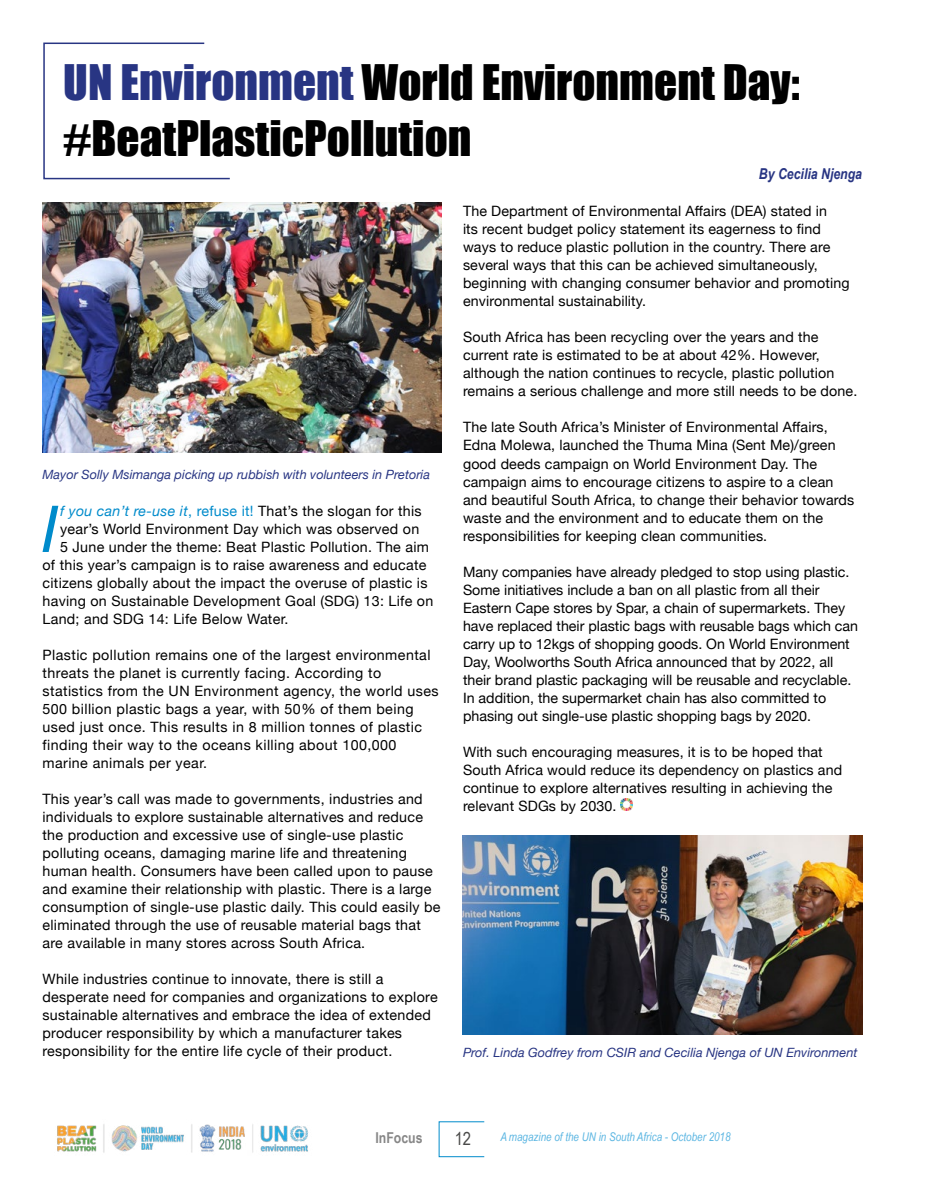
<style>
.page{position:relative;width:926px;height:1198px;background:#fff}
.page>*{position:absolute;margin:0;border:0;box-sizing:border-box;transform-origin:0 0}
.t1{font:italic 64.65px "Helvetica Neue";color:#008bcb}
.t2{font:45px/55.3px "Impact";color:#000}
.t3{font:18px "Arial Narrow";color:#4a4a49}
.t4{font:italic 700 15px "Arial Narrow";color:#283583}
.t5{font:700 15px "Arial Narrow";color:#878787}
.t6{font:14.25px/18px "Helvetica Neue";letter-spacing:.01em;color:#000}
.t7{font:14.25px/18px "Helvetica Neue";letter-spacing:.03em;color:#000}
.t8{font:italic 12.75px "Helvetica Neue";color:#283583}
.t9{font:italic 12px "Arial Narrow";color:#5cb6e2}
.s1{color:#283583}
.s2{font-style:italic;color:#008bcb}
.s3{color:#008bcb}
</style>
<div class="page">
<hr style="left:925px;top:342px;width:1px;height:727px;background:#706f6f">
<svg style="left:620px;top:798px;width:12px;height:12px"></svg>
<svg style="left:43px;top:42px;width:187px;height:138px"></svg>
<img style="left:57px;top:1124px;width:251px;height:29px">
<img style="left:463px;top:835px;width:398px;height:199px">
<img style="left:42px;top:203px;width:399px;height:250px">
<h2 class="t2" style="left:63px;top:54px;width:738px"><span class="s1">UN Environment</span> World Environment Day: #BeatPlasticPollution</h2>
<p class="t8" style="left:43px;top:465px;width:389px">Mayor Solly Msimanga picking up rubbish with volunteers in Pretoria</p>
<h1 class="t1" style="left:42px;top:482px;width:18px">I</h1>
<p class="t6" style="left:60px;top:502px;width:363px"><span class="s2">f you can’t re-use it</span><span class="s3">, refuse it!</span> That’s the slogan for this</p>
<p class="t6" style="left:60px;top:520px;width:360px">year’s World Environment Day which was observed on</p>
<p class="t6" style="left:60px;top:538px;width:370px">5 June under the theme: Beat Plastic Pollution. The aim</p>
<p class="t6" style="left:42px;top:556px;width:385px">of this year’s campaign is to raise awareness and educate</p>
<p class="t6" style="left:42px;top:574px;width:386px">citizens globally about the impact the overuse of plastic is</p>
<p class="t6" style="left:42px;top:592px;width:392px">having on Sustainable Development Goal (SDG) 13: Life on</p>
<p class="t6" style="left:42px;top:610px;width:247px">Land; and SDG 14: Life Below Water.</p>
<p class="t7" style="left:42px;top:646px;width:397px">Plastic pollution remains one of the largest environmental threats the planet is currently facing. According to statistics from the UN Environment agency, the world uses 500 billion plastic bags a year, with 50% of them being used just once. This results in 8 million tonnes of plastic finding their way to the oceans killing about 100,000 marine animals per year.</p>
<p class="t6" style="left:42px;top:790px;width:399px">This year’s call was made to governments, industries and individuals to explore sustainable alternatives and reduce the production and excessive use of single-use plastic polluting oceans, damaging marine life and threatening human health. Consumers have been called upon to pause and examine their relationship with plastic. There is a large consumption of single-use plastic daily. This could easily be eliminated through the use of reusable material bags that are available in many stores across South Africa.</p>
<p class="t6" style="left:42px;top:970px;width:396px">While industries continue to innovate, there is still a desperate need for companies and organizations to explore sustainable alternatives and embrace the idea of extended producer responsibility by which a manufacturer takes responsibility for the entire life cycle of their product.</p>
<p class="t4" style="left:758px;top:163px;width:105px">By Cecilia Njenga</p>
<p class="t6" style="left:463px;top:203px;width:388px">The Department of Environmental Affairs (DEA) stated in<br>its recent budget policy statement its eagerness to find ways to reduce plastic pollution in the country. There are several ways that this can be achieved simultaneously, beginning with changing consumer behavior and promoting environmental sustainability.</p>
<p class="t6" style="left:463px;top:329px;width:396px">South Africa has been recycling over the years and the current rate is estimated to be at about 42%. However, although the nation continues to recycle, plastic pollution remains a serious challenge and more still needs to be done.</p>
<p class="t6" style="left:463px;top:419px;width:392px">The late South Africa’s Minister of Environmental Affairs, Edna Molewa, launched the Thuma Mina (Sent Me)/green good deeds campaign on World Environment Day. The campaign aims to encourage citizens to aspire to a clean and beautiful South Africa, to change their behavior towards waste and the environment and to educate them on the responsibilities for keeping clean communities.</p>
<p class="t6" style="left:463px;top:563px;width:396px">Many companies have already pledged to stop using plastic.<br>Some initiatives include a ban on all plastic from all their Eastern Cape stores by Spar, a chain of supermarkets. They have replaced their plastic bags with reusable bags which can carry up to 12kgs of shopping goods. On World Environment Day, Woolworths South Africa announced that by 2022, all their brand plastic packaging will be reusable and recyclable.<br>In addition, the supermarket chain has also committed to phasing out single-use plastic shopping bags by 2020.</p>
<p class="t6" style="left:463px;top:743px;width:380px">With such encouraging measures, it is to be hoped that South Africa would reduce its dependency on plastics and continue to explore alternatives resulting in achieving the relevant SDGs by 2030.</p>
<p class="t8" style="left:463px;top:1043px;width:396px">Prof. Linda Godfrey from CSIR and Cecilia Njenga of UN Environment</p>
<p class="t5" style="left:375px;top:1126px;width:49px">InFocus</p>
<p class="t3" style="left:454px;top:1125px;width:18px">12</p>
<p class="t9" style="left:500px;top:1128px;width:232px">A magazine of the UN in South Africa - October 2018</p>
</div>
